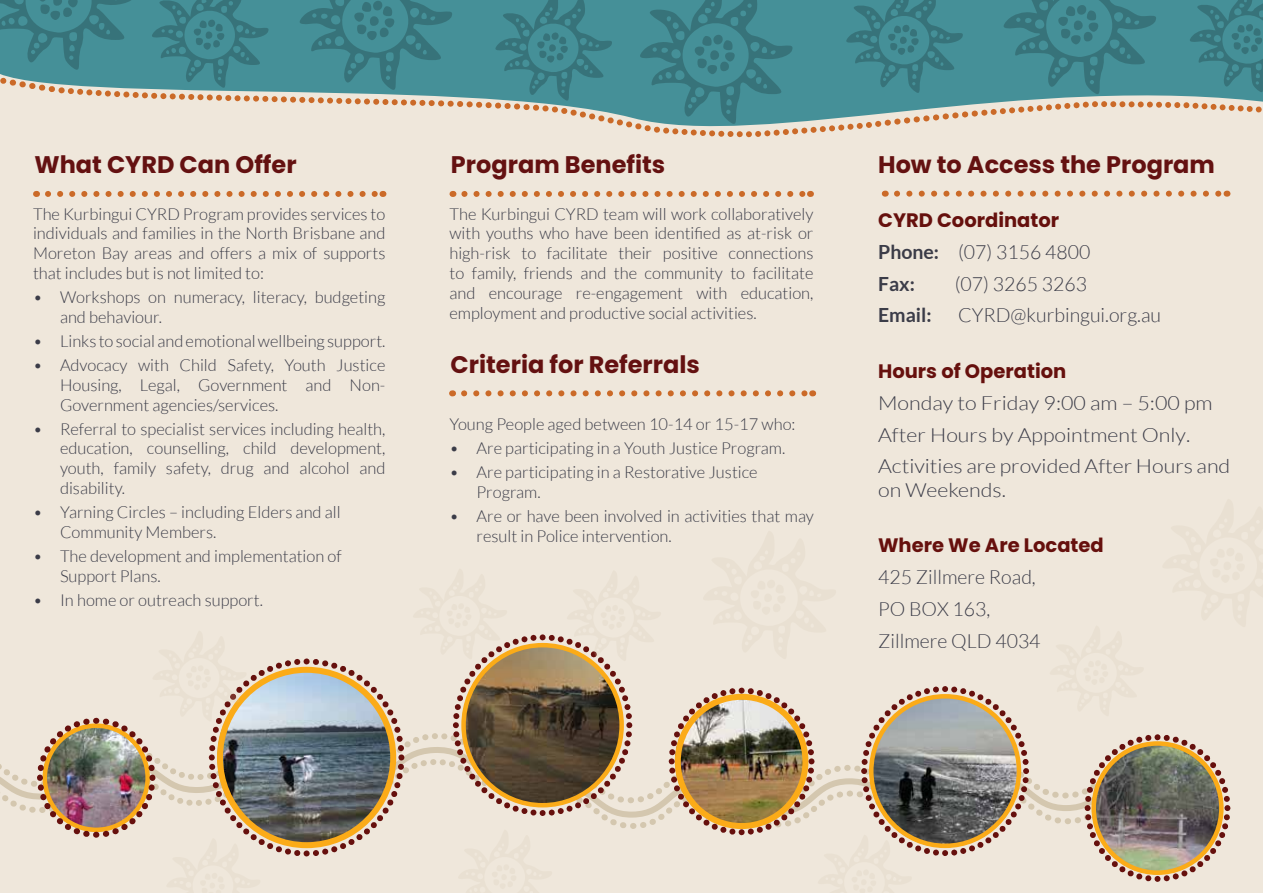
<style>
.page{position:relative;width:1263px;height:893px;background:#efe7db}
.page>*{position:absolute;margin:0;border:0;box-sizing:border-box;transform-origin:0 0}
.t1{font:700 24px "Poppins";color:#641111}
.t2{font:300 19.5px/32px "Lato";color:#3b3c48;scale:1.1 1}
.t3{font:300 19.5px/32px "Lato";color:#3b3c48}
.t4{font:700 19.5px "Poppins";color:#66100d}
.t5{font:700 19.5px "Lato";color:#3b3c48}
.t6{font:300 16.5px/19.8px "Lato";color:#3b3c48}
.s1{font-weight:700}
</style>
<div class="page">
<svg style="left:897px;top:191px;width:323px;height:6px"></svg>
<svg style="left:464px;top:390px;width:342px;height:6px"></svg>
<svg style="left:48px;top:191px;width:328px;height:6px"></svg>
<svg style="left:464px;top:191px;width:340px;height:6px"></svg>
<svg style="left:0;top:0;width:1263px;height:75px;background:#418890"></svg>
<svg style="left:0;top:75px;width:1263px;height:63px"></svg>
<img style="left:0;top:634px;width:1231px;height:248px">
<h1 class="t1" style="left:34px;top:151px;width:264px">What CYRD Can Offer</h1>
<p class="t6" style="left:33px;top:204px;width:354px;text-align:justify">The Kurbingui CYRD Program provides services to individuals and families in the North Brisbane and Moreton Bay areas and offers a mix of supports that includes but is not limited to:</p>
<p class="t6" style="left:60px;top:287px;width:327px;text-indent:-27px">• Workshops on numeracy, literacy, budgeting and behaviour.</p>
<p class="t6" style="left:33px;top:331px;width:354px">• Links to social and emotional wellbeing support.</p>
<p class="t6" style="left:60px;top:355px;width:327px;text-align:justify;text-indent:-27px">• Advocacy with Child Safety, Youth Justice Housing, Legal, Government and Non-Government agencies/services.</p>
<p class="t6" style="left:60px;top:419px;width:327px;text-align:justify;text-indent:-27px">• Referral to specialist services including health, education, counselling, child development, youth, family safety, drug and alcohol and disability.</p>
<p class="t6" style="left:60px;top:502px;width:282px;text-indent:-27px">• Yarning Circles – including Elders and all<br>Community Members.</p>
<p class="t6" style="left:60px;top:546px;width:283px;text-indent:-27px">• The development and implementation of<br>Support Plans.</p>
<p class="t6" style="left:33px;top:590px;width:231px">• In home or outreach support.</p>
<h1 class="t1" style="left:451px;top:151px;width:216px">Program Benefits</h1>
<p class="t6" style="left:449px;top:204px;width:365px;text-align:justify">The Kurbingui CYRD team will work collaboratively with youths who have been identified as at-risk or high-risk to facilitate their positive connections to family, friends and the community to facilitate and encourage re-engagement with education, employment and productive social activities.</p>
<h1 class="t1" style="left:451px;top:350px;width:251px">Criteria for Referrals</h1>
<p class="t6" style="left:449px;top:414px;width:347px">Young People aged between 10-14 or 15-17 who:</p>
<p class="t6" style="left:449px;top:438px;width:337px">• Are participating in a Youth Justice Program.</p>
<p class="t6" style="left:476px;top:463px;width:283px;text-indent:-27px">• Are participating in a Restorative Justice<br>Program.</p>
<p class="t6" style="left:476px;top:506px;width:339px;text-indent:-27px">• Are or have been involved in activities that may result in Police intervention.</p>
<h1 class="t1" style="left:878px;top:151px;width:338px">How to Access the Program</h1>
<p class="t4" style="left:878px;top:209px;width:183px">CYRD Coordinator</p>
<p class="t3" style="left:878px;top:236px;width:214px"><span class="s1">Phone:</span> (07) 3156 4800<br><span class="s1">Fax:</span></p>
<p class="t3" style="left:955px;top:268px;width:134px">(07) 3265 3263</p>
<p class="t5" style="left:878px;top:304px;width:55px">Email:</p>
<p class="t3" style="left:958px;top:300px;width:205px">CYRD@kurbingui.org.au</p>
<p class="t4" style="left:878px;top:360px;width:190px">Hours of Operation</p>
<p class="t2" style="left:878px;top:387px;width:322px">Monday to Friday 9:00 am – 5:00 pm<br>After Hours by Appointment Only.<br>Activities are provided After Hours and</p>
<p class="t2" style="left:878px;top:474px;width:118px">on Weekends.</p>
<p class="t4" style="left:878px;top:534px;width:227px">Where We Are Located</p>
<p class="t3" style="left:878px;top:561px;width:164px">425 Zillmere Road,<br>PO BOX 163,<br>Zillmere QLD 4034</p>
</div>
